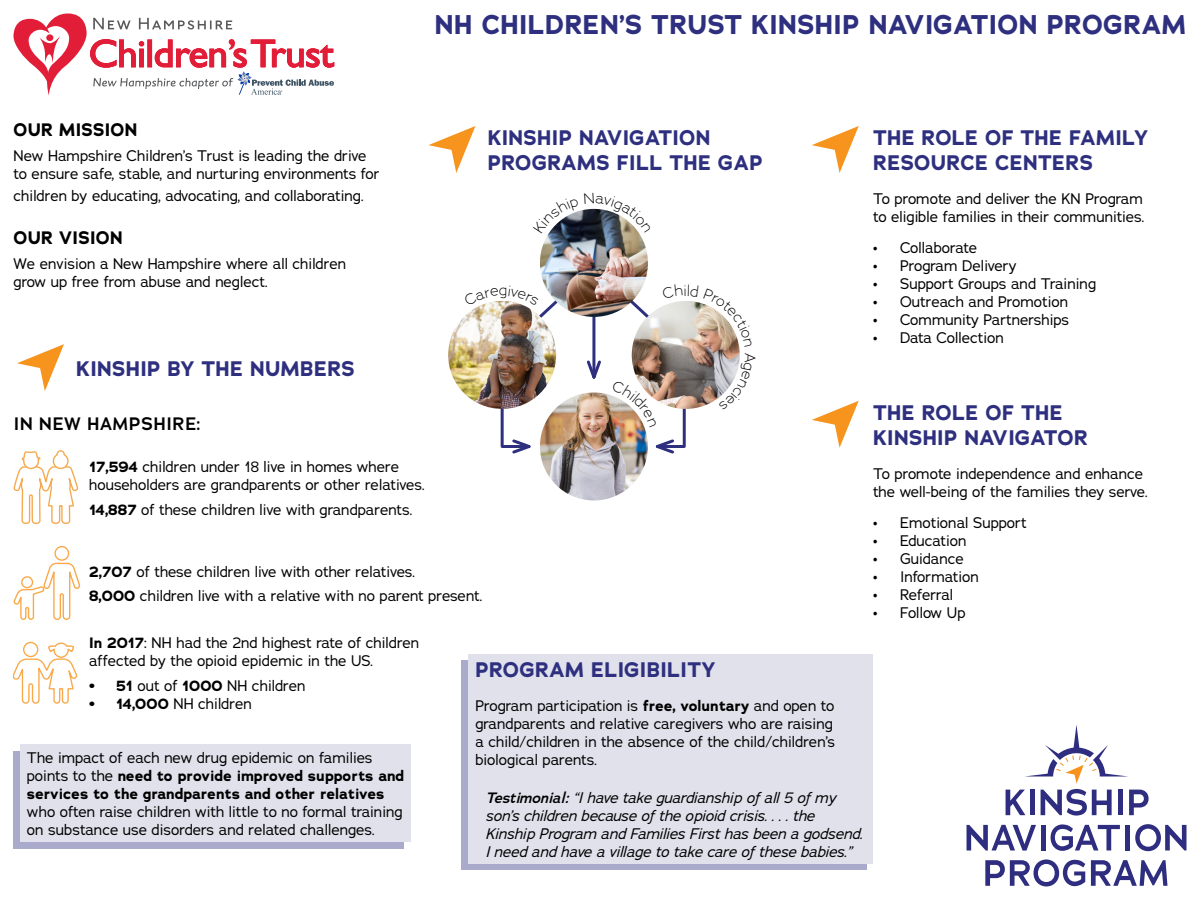
<style>
.page{position:relative;width:1200px;height:900px;background:#fff}
.page>*{position:absolute;margin:0;border:0;box-sizing:border-box;transform-origin:0 0}
.t1{font:700 27px "Adrianna";letter-spacing:.015em;color:#2e307f}
.t2{font:700 21px/25.2px "Adrianna";letter-spacing:.015em;color:#2e307f}
.t3{font:700 18px "Adrianna";letter-spacing:.015em;color:#000}
.t4{font:600 18px "Adrianna";letter-spacing:.015em;color:#000}
.t5{font:15px/18px "Adrianna";color:#000}
.t6{font:italic 15px/18px "Adrianna";color:#000}
.s1{font-weight:700}
.s2{font-weight:600}
</style>
<div class="page">
<svg style="left:1006px;top:725px;width:143px;height:91px"></svg>
<svg style="left:967px;top:825px;width:69px;height:26px"></svg>
<div style="left:1041px;top:825px;width:5px;height:25px;background:#2e2d7f"></div>
<svg style="left:1051px;top:824px;width:69px;height:27px"></svg>
<div style="left:1125px;top:825px;width:5px;height:25px;background:#2e2d7f"></div>
<svg style="left:1135px;top:824px;width:51px;height:27px"></svg>
<svg style="left:985px;top:859px;width:100px;height:27px"></svg>
<svg style="left:1091px;top:860px;width:76px;height:26px"></svg>
<svg style="left:14px;top:14px;width:320px;height:81px"></svg>
<svg style="left:17px;top:344px;width:47px;height:47px"></svg>
<svg style="left:14px;top:450px;width:64px;height:74px"></svg>
<div style="left:54px;top:546px;width:15px;height:15px;border:1px solid #f8941c;border-radius:50%"></div>
<svg style="left:14px;top:562px;width:66px;height:58px"></svg>
<svg style="left:14px;top:642px;width:64px;height:62px"></svg>
<div style="left:23px;top:642px;width:15px;height:15px;border:1px solid #f8941c;border-radius:50%"></div>
<div style="left:14px;top:751px;width:390px;height:97px;background:#aaabcc"></div>
<div style="left:20px;top:744px;width:391px;height:98px;background:#e1e1ec"></div>
<hr style="left:592px;top:293px;width:3px;height:84px;background:#2e307f">
<svg style="left:587px;top:358px;width:14px;height:21px"></svg>
<img style="left:540px;top:209px;width:108px;height:108px;border-radius:54px">
<img style="left:540px;top:392px;width:108px;height:108px;border-radius:54px">
<img style="left:448px;top:301px;width:108px;height:108px;border-radius:54px">
<svg style="left:428px;top:126px;width:47px;height:47px"></svg>
<svg style="left:812px;top:401px;width:47px;height:47px"></svg>
<svg style="left:812px;top:126px;width:47px;height:47px"></svg>
<svg style="left:461px;top:661px;width:405px;height:209px;background:#b1b2d0"></svg>
<div style="left:469px;top:654px;width:404px;height:209px;background:#e1e1ec"></div>
<svg style="left:549px;top:208px;width:90px;height:25px"></svg>
<img style="left:464px;top:282px;width:114px;height:174px">
<img style="left:610px;top:282px;width:130px;height:174px">
<p class="t3" style="left:14px;top:118px;width:125px">OUR MISSION</p>
<p class="t5" style="left:14px;top:147px;width:368px">New Hampshire Children’s Trust is leading the drive to ensure safe, stable, and nurturing environments for</p>
<p class="t5" style="left:14px;top:186px;width:352px">children by educating, advocating, and collaborating.</p>
<p class="t3" style="left:14px;top:226px;width:111px">OUR VISION</p>
<p class="t5" style="left:14px;top:254px;width:334px">We envision a New Hampshire where all children grow up free from abuse and neglect.</p>
<p class="t2" style="left:76px;top:356px;width:280px">KINSHIP BY THE NUMBERS</p>
<p class="t1" style="left:435px;top:7px;width:753px">NH CHILDREN’S TRUST KINSHIP NAVIGATION PROGRAM</p>
<p class="t2" style="left:488px;top:125px;width:277px">KINSHIP NAVIGATION<br>PROGRAMS FILL THE GAP</p>
<p class="t2" style="left:873px;top:125px;width:276px">THE ROLE OF THE FAMILY<br>RESOURCE CENTERS</p>
<p class="t5" style="left:873px;top:189px;width:273px">To promote and deliver the KN Program to eligible families in their communities.</p>
<p class="t5" style="left:873px;top:239px;width:106px">• Collaborate</p>
<p class="t5" style="left:873px;top:257px;width:145px">• Program Delivery</p>
<p class="t5" style="left:873px;top:275px;width:225px">• Support Groups and Training</p>
<p class="t5" style="left:873px;top:293px;width:197px">• Outreach and Promotion</p>
<p class="t5" style="left:873px;top:311px;width:198px">• Community Partnerships</p>
<p class="t5" style="left:873px;top:329px;width:132px">• Data Collection</p>
<p class="t4" style="left:14px;top:412px;width:188px">IN NEW HAMPSHIRE:</p>
<p class="t5" style="left:89px;top:457px;width:337px"><span class="s1">17,594</span> children under 18 live in homes where householders are grandparents or other relatives.</p>
<p class="t5" style="left:89px;top:500px;width:325px"><span class="s1">14,887</span> of these children live with grandparents.</p>
<p class="t5" style="left:89px;top:562px;width:328px"><span class="s1">2,707</span> of these children live with other relatives.</p>
<p class="t5" style="left:89px;top:587px;width:395px"><span class="s1">8,000</span> children live with a relative with no parent present.</p>
<p class="t5" style="left:89px;top:634px;width:332px"><span class="s1">In 2017</span>: NH had the 2nd highest rate of children affected by the opioid epidemic in the US.</p>
<p class="t5" style="left:89px;top:677px;width:218px"><span class="s1">• 51</span> out of <span class="s1">1000</span> NH children</p>
<p class="t5" style="left:89px;top:695px;width:164px"><span class="s1">• 14,000</span> NH children</p>
<p class="t2" style="left:476px;top:657px;width:241px">PROGRAM ELIGIBILITY</p>
<p class="t5" style="left:475px;top:696px;width:361px">Program participation is <span class="s1">free, voluntary</span> and open to grandparents and relative caregivers who are raising a child/children in the absence of the child/children’s biological parents.</p>
<p class="t5" style="left:27px;top:748px;width:379px">The impact of each new drug epidemic on families points to the <span class="s1">need to provide improved supports and services to the grandparents and other relatives </span>who often raise children with little to no formal training on substance use disorders and related challenges.</p>
<p class="t6" style="left:485px;top:788px;width:378px"><span class="s2">Testimonial:</span> “I have take guardianship of all 5 of my son’s children because of the opioid crisis. . . . the Kinship Program and Families First has been a godsend.<br>I need and have a village to take care of these babies.”</p>
<p class="t2" style="left:873px;top:400px;width:216px">THE ROLE OF THE<br>KINSHIP NAVIGATOR</p>
<p class="t5" style="left:873px;top:464px;width:276px">To promote independence and enhance the well-being of the families they serve.</p>
<p class="t5" style="left:873px;top:514px;width:155px">• Emotional Support</p>
<p class="t5" style="left:873px;top:532px;width:95px">• Education</p>
<p class="t5" style="left:873px;top:550px;width:92px">• Guidance</p>
<p class="t5" style="left:873px;top:568px;width:107px">• Information</p>
<p class="t5" style="left:873px;top:586px;width:82px">• Referral</p>
<p class="t5" style="left:873px;top:604px;width:94px">• Follow Up</p>
</div>
